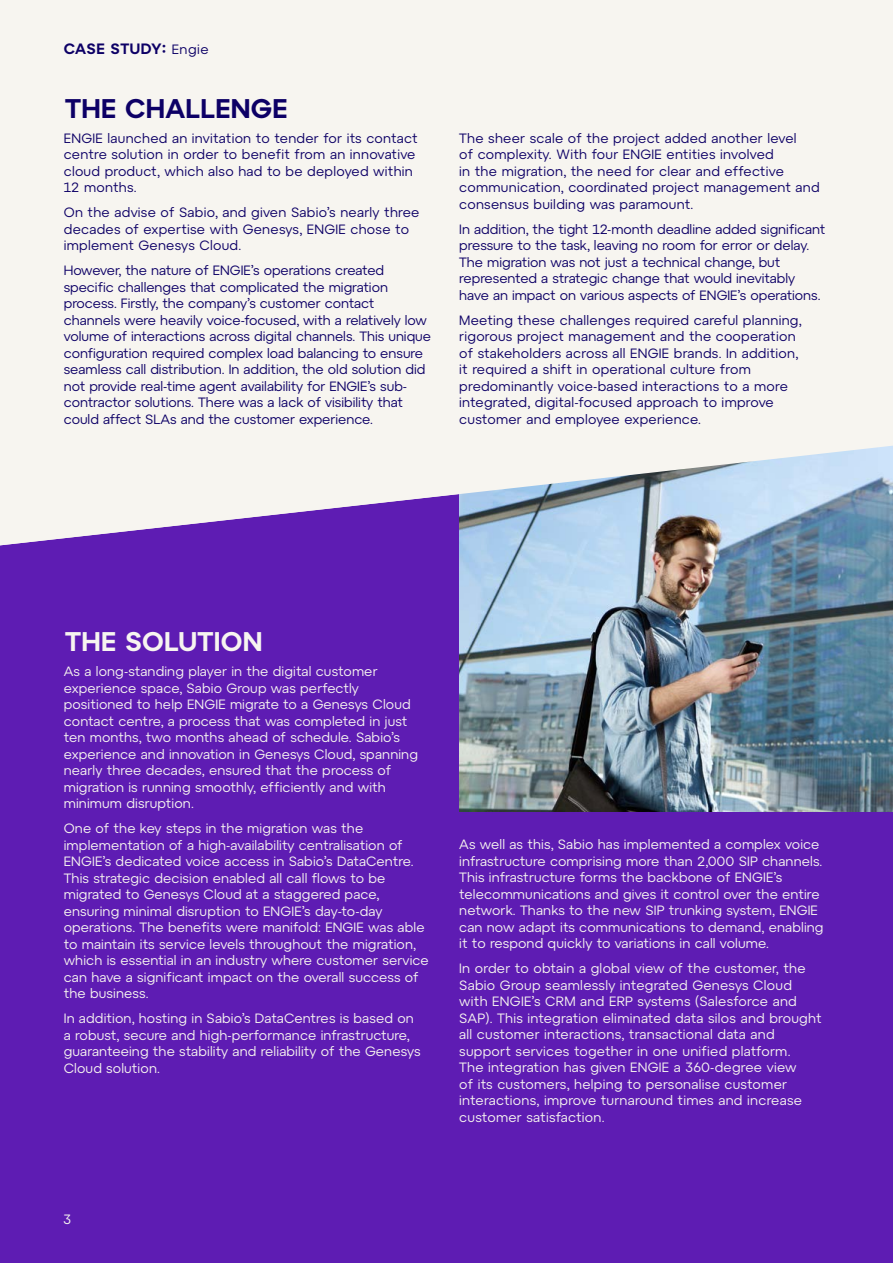
<style>
.page{position:relative;width:893px;height:1263px;background:#fff}
.page>*{position:absolute;margin:0;border:0;box-sizing:border-box;transform-origin:0 0}
.t1{font:600 27px "Atyp BL Text";letter-spacing:.01em;color:#0d0066}
.t2{font:600 27px "Atyp BL Text";letter-spacing:.01em;color:#f7f5f0}
.t3{font:600 15px "Atyp BL Text";letter-spacing:.03em;color:#0d0066}
.t4{font:13.5px/16.5px "Atyp BL Text";letter-spacing:.01em;color:#f7f5f0}
.t5{font:13.5px/16.5px "Atyp BL Text";letter-spacing:.02em;color:#0d0066}
.t6{font:13.5px/16.5px "Atyp BL Text";color:#0d0066}
.s1{font-weight:400;font-size:13.5px}
</style>
<div class="page">
<div style="left:0;top:528px;width:893px;height:735px;background:#5e1cb3"></div>
<div style="left:0;top:0;width:893px;height:545px;background:#f7f5f0"></div>
<img style="left:459px;top:545px;width:434px;height:266px">
<svg style="left:5px;top:445px;width:888px;height:100px"></svg>
<p class="t3" style="left:64px;top:39px;width:146px">CASE STUDY: <span class="s1">Engie</span></p>
<h1 class="t1" style="left:65px;top:92px;width:224px">THE CHALLENGE</h1>
<p class="t5" style="left:64px;top:130px;width:355px">ENGIE launched an invitation to tender for its contact centre solution in order to benefit from an innovative cloud product, which also had to be deployed within 12 months.</p>
<p class="t5" style="left:64px;top:204px;width:357px">On the advise of Sabio, and given Sabio’s nearly three decades of expertise with Genesys, ENGIE chose to implement Genesys Cloud.</p>
<p class="t6" style="left:64px;top:262px;width:369px">However, the nature of ENGIE’s operations created specific challenges that complicated the migration process. Firstly, the company’s customer contact channels were heavily voice-focused, with a relatively low volume of interactions across digital channels. This unique configuration required complex load balancing to ensure seamless call distribution. In addition, the old solution did not provide real-time agent availability for ENGIE’s sub&shy;contractor solutions. There was a lack of visibility that could affect SLAs and the customer experience.</p>
<p class="t5" style="left:459px;top:130px;width:362px">The sheer scale of the project added another level<br>of complexity. With four ENGIE entities involved<br>in the migration, the need for clear and effective communication, coordinated project management and consensus building was paramount.</p>
<p class="t6" style="left:459px;top:221px;width:368px">In addition, the tight 12-month deadline added significant pressure to the task, leaving no room for error or delay.<br>The migration was not just a technical change, but represented a strategic change that would inevitably have an impact on various aspects of ENGIE’s operations.</p>
<p class="t5" style="left:459px;top:312px;width:344px">Meeting these challenges required careful planning, rigorous project management and the cooperation of stakeholders across all ENGIE brands. In addition, it required a shift in operational culture from predominantly voice-based interactions to a more integrated, digital-focused approach to improve customer and employee experience.</p>
<h1 class="t2" style="left:65px;top:626px;width:199px">THE SOLUTION</h1>
<p class="t4" style="left:64px;top:663px;width:356px">As a long-standing player in the digital customer experience space, Sabio Group was perfectly positioned to help ENGIE migrate to a Genesys Cloud contact centre, a process that was completed in just ten months, two months ahead of schedule. Sabio’s experience and innovation in Genesys Cloud, spanning nearly three decades, ensured that the process of migration is running smoothly, efficiently and with minimum disruption.</p>
<p class="t4" style="left:64px;top:820px;width:367px">One of the key steps in the migration was the implementation of a high-availability centralisation of ENGIE’s dedicated voice access in Sabio’s DataCentre.<br>This strategic decision enabled all call flows to be migrated to Genesys Cloud at a staggered pace, ensuring minimal disruption to ENGIE’s day-to-day operations. The benefits were manifold: ENGIE was able to maintain its service levels throughout the migration, which is essential in an industry where customer service can have a significant impact on the overall success of the business.</p>
<p class="t4" style="left:64px;top:1010px;width:358px">In addition, hosting in Sabio’s DataCentres is based on a robust, secure and high-performance infrastructure, guaranteeing the stability and reliability of the Genesys Cloud solution.</p>
<p class="t4" style="left:459px;top:836px;width:366px">As well as this, Sabio has implemented a complex voice infrastructure comprising more than 2,000 SIP channels.<br>This infrastructure forms the backbone of ENGIE’s telecommunications and gives it control over the entire network. Thanks to the new SIP trunking system, ENGIE can now adapt its communications to demand, enabling it to respond quickly to variations in call volume.</p>
<p class="t4" style="left:459px;top:960px;width:364px">In order to obtain a global view of the customer, the Sabio Group seamlessly integrated Genesys Cloud with ENGIE’s CRM and ERP systems (Salesforce and SAP). This integration eliminated data silos and brought all customer interactions, transactional data and support services together in one unified platform.<br>The integration has given ENGIE a 360-degree view<br>of its customers, helping to personalise customer interactions, improve turnaround times and increase customer satisfaction.</p>
<p class="t4" style="left:64px;top:1211px;width:9px">3</p>
</div>
